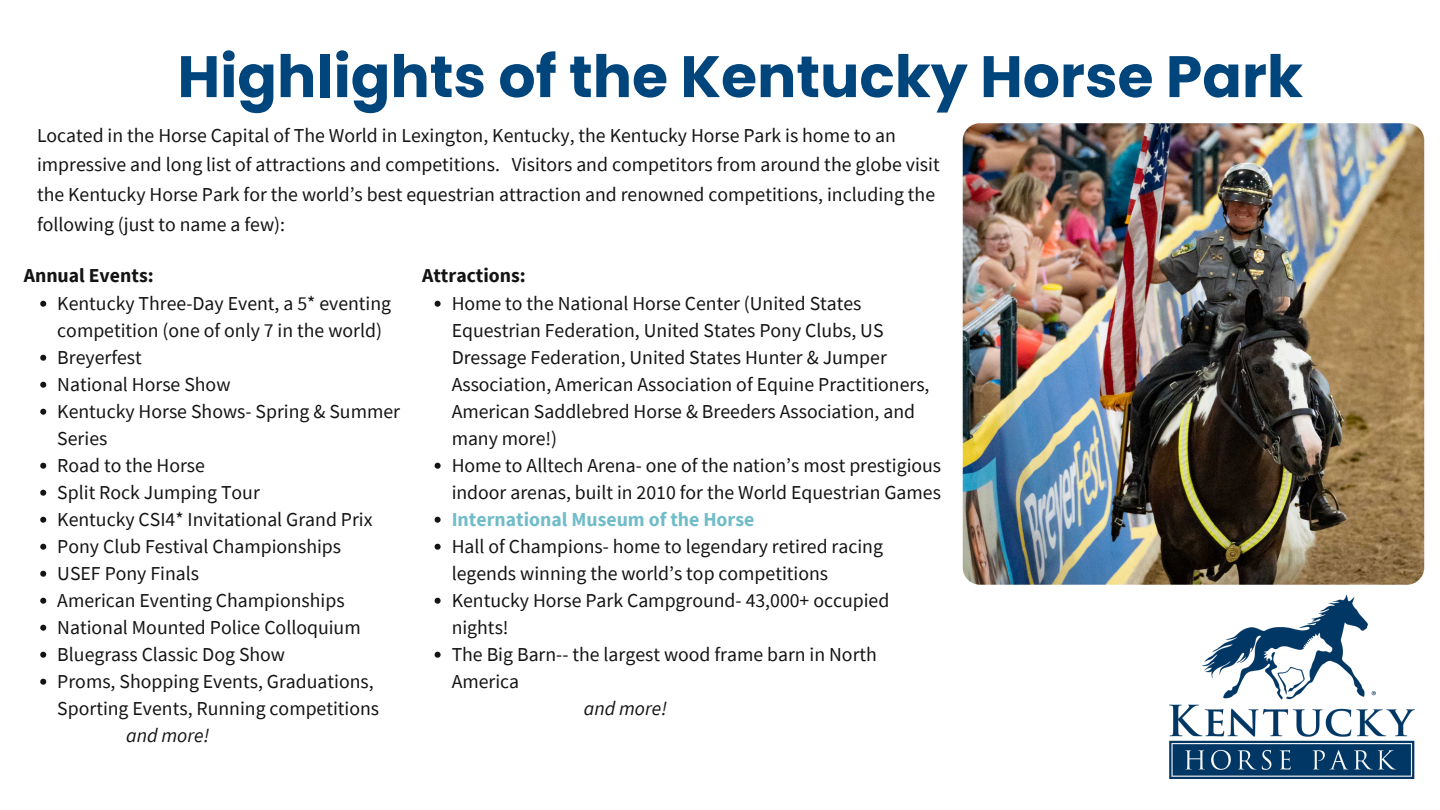
<style>
.page{position:relative;width:1440px;height:810px;background:#fff}
.page>*{position:absolute;margin:0;border:0;box-sizing:border-box;transform-origin:0 0}
.t1{font:700 58.4px "Poppins";color:#00457b}
.t2{font:19.7px/27px "Source Sans Pro";color:#141414}
.t3{font:700 19.7px "Source Sans Pro";color:#71bcc9}
.t4{font:700 19.7px "Source Sans Pro";color:#141414}
.t5{font:italic 19.7px "Source Sans Pro";color:#141414}
</style>
<div class="page">
<img style="left:1169px;top:596px;width:246px;height:183px">
<svg style="left:435px;top:301px;width:6px;height:6px"></svg>
<svg style="left:435px;top:463px;width:6px;height:6px"></svg>
<svg style="left:435px;top:517px;width:6px;height:6px"></svg>
<svg style="left:435px;top:544px;width:6px;height:6px"></svg>
<svg style="left:435px;top:598px;width:6px;height:6px"></svg>
<svg style="left:435px;top:652px;width:6px;height:6px"></svg>
<img style="left:963px;top:123px;width:461px;height:462px">
<svg style="left:40px;top:301px;width:6px;height:6px"></svg>
<svg style="left:40px;top:355px;width:6px;height:6px"></svg>
<svg style="left:40px;top:382px;width:6px;height:6px"></svg>
<svg style="left:40px;top:409px;width:6px;height:6px"></svg>
<svg style="left:40px;top:463px;width:6px;height:6px"></svg>
<svg style="left:40px;top:490px;width:6px;height:6px"></svg>
<svg style="left:40px;top:517px;width:6px;height:6px"></svg>
<svg style="left:40px;top:544px;width:6px;height:6px"></svg>
<svg style="left:40px;top:571px;width:6px;height:6px"></svg>
<svg style="left:40px;top:598px;width:6px;height:6px"></svg>
<svg style="left:40px;top:625px;width:6px;height:6px"></svg>
<svg style="left:40px;top:652px;width:6px;height:6px"></svg>
<svg style="left:40px;top:679px;width:6px;height:6px"></svg>
<p class="t1" style="left:177px;top:36px;width:1127px">Highlights of the Kentucky Horse Park</p>
<p class="t2" style="left:37px;top:120px;width:904px;line-height:29.6px">Located in the Horse Capital of The World in Lexington, Kentucky, the Kentucky Horse Park is home to an impressive and long list of attractions and competitions. Visitors and competitors from around the globe visit the Kentucky Horse Park for the world’s best equestrian attraction and renowned competitions, including the following (just to name a few):</p>
<h2 class="t4" style="left:422px;top:263px;width:105px">Attractions:</h2>
<p class="t2" style="left:452px;top:289px;width:479px">Home to the National Horse Center (United States Equestrian Federation, United States Pony Clubs, US Dressage Federation, United States Hunter &amp; Jumper Association, American Association of Equine Practitioners, American Saddlebred Horse &amp; Breeders Association, and many more!)</p>
<p class="t2" style="left:452px;top:451px;width:491px">Home to Alltech Arena- one of the nation’s most prestigious indoor arenas, built in 2010 for the World Equestrian Games</p>
<p class="t3" style="left:452px;top:506px;width:304px">International Museum of the Horse</p>
<p class="t2" style="left:452px;top:532px;width:433px">Hall of Champions- home to legendary retired racing legends winning the world’s top competitions</p>
<p class="t2" style="left:452px;top:586px;width:439px">Kentucky Horse Park Campground- 43,000+ occupied nights!</p>
<p class="t2" style="left:452px;top:640px;width:427px">The Big Barn-- the largest wood frame barn in North<br>America</p>
<p class="t5" style="left:584px;top:695px;width:85px">and more!</p>
<p class="t4" style="left:24px;top:263px;width:131px">Annual Events:</p>
<p class="t2" style="left:57px;top:289px;width:335px">Kentucky Three-Day Event, a 5* eventing competition (one of only 7 in the world)</p>
<p class="t2" style="left:57px;top:343px;width:86px">Breyerfest</p>
<p class="t2" style="left:57px;top:370px;width:175px">National Horse Show</p>
<p class="t2" style="left:57px;top:397px;width:344px">Kentucky Horse Shows- Spring &amp; Summer<br>Series</p>
<h2 class="t2" style="left:57px;top:451px;width:149px">Road to the Horse</h2>
<p class="t2" style="left:57px;top:478px;width:204px">Split Rock Jumping Tour</p>
<p class="t2" style="left:57px;top:505px;width:317px">Kentucky CSI4* Invitational Grand Prix</p>
<p class="t2" style="left:57px;top:532px;width:285px">Pony Club Festival Championships</p>
<p class="t2" style="left:57px;top:559px;width:143px">USEF Pony Finals</p>
<p class="t2" style="left:57px;top:586px;width:289px">American Eventing Championships</p>
<p class="t2" style="left:57px;top:613px;width:305px">National Mounted Police Colloquium</p>
<p class="t2" style="left:57px;top:640px;width:229px">Bluegrass Classic Dog Show</p>
<p class="t2" style="left:57px;top:667px;width:323px">Proms, Shopping Events, Graduations,<br>Sporting Events, Running competitions</p>
<p class="t5" style="left:126px;top:722px;width:85px">and more!</p>
</div>
